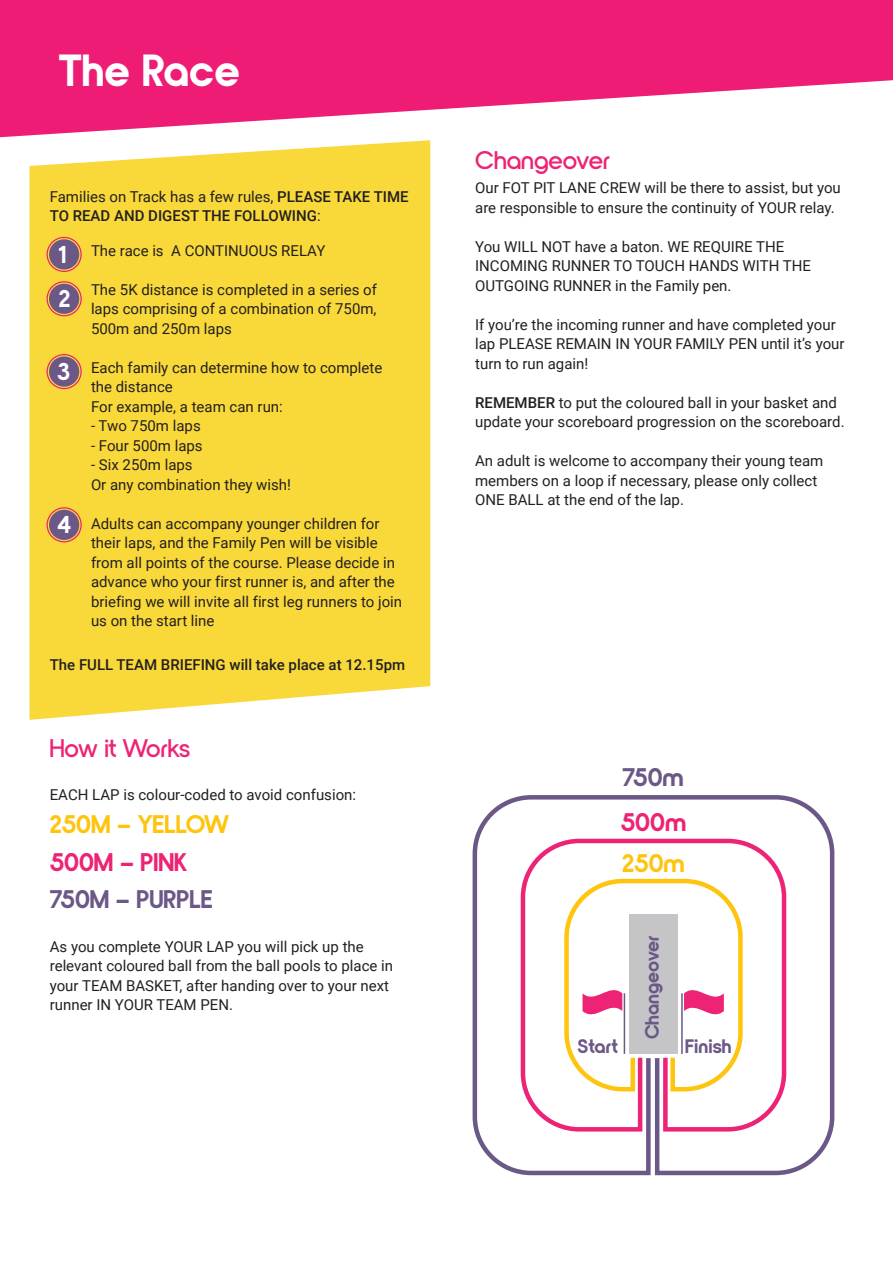
<style>
.page{position:relative;width:893px;height:1263px;background:#fff}
.page>*{position:absolute;margin:0;border:0;box-sizing:border-box;transform-origin:0 0}
.t1{font:700 45px "Nordique Pro";color:#fff}
.t2{font:700 25.5px "Nordique Pro";color:#fec40e}
.t3{font:700 25.5px "Nordique Pro";color:#6b5887}
.t4{font:700 25.5px "Nordique Pro";color:#ed2375}
.t5{font:600 25.5px "Nordique Pro";letter-spacing:-.02em;color:#ed2375}
.t6{font:600 25.5px "Nordique Pro";color:#ed2375}
.t7{font:700 24.3px/44.4px "Nordique Pro";color:#fff}
.t8{font:700 19.5px "Nordique Pro";color:#6b5887}
.t9{font:15px/19.5px "Roboto";color:#231f20}
.t10{font:500 15px/19.5px "Roboto";color:#231f20}
.s1{font-weight:400}
.s2{font-weight:500}
</style>
<div class="page">
<div style="left:30px;top:140px;width:400px;height:580px;background:#f9d93a"></div>
<svg style="left:0;top:0;width:893px;height:137px;fill:#ee1c74"></svg>
<svg style="left:47px;top:237px;width:35px;height:35px"></svg>
<svg style="left:48px;top:238px;width:32px;height:33px"></svg>
<div style="left:49px;top:239px;width:30px;height:30px;background:#6b5887;border-radius:50%"></div>
<svg style="left:47px;top:281px;width:35px;height:35px"></svg>
<svg style="left:48px;top:282px;width:32px;height:33px"></svg>
<div style="left:49px;top:284px;width:30px;height:30px;background:#6b5887;border-radius:50%"></div>
<svg style="left:47px;top:354px;width:35px;height:35px"></svg>
<svg style="left:48px;top:355px;width:32px;height:33px"></svg>
<div style="left:49px;top:356px;width:30px;height:31px;background:#6b5887;border-radius:50%"></div>
<svg style="left:47px;top:507px;width:35px;height:35px"></svg>
<svg style="left:48px;top:508px;width:32px;height:33px"></svg>
<div style="left:49px;top:510px;width:30px;height:30px;background:#6b5887;border-radius:50%"></div>
<svg style="left:472px;top:795px;width:363px;height:381px"></svg>
<svg style="left:518px;top:836px;width:270px;height:298px"></svg>
<svg style="left:562px;top:876px;width:183px;height:218px"></svg>
<h1 class="t1" style="left:59px;top:44px;width:182px">The Race</h1>
<p class="t10" style="left:50px;top:186px;width:360px"><span class="s1">Families on Track has a few rules,</span> PLEASE TAKE TIME<br>TO READ AND DIGEST THE FOLLOWING<span class="s1">:</span></p>
<h3 class="t7" style="left:59px;top:232px;width:13px">1<br>2</h3>
<h3 class="t7" style="left:57px;top:349px;width:14px">3</h3>
<h3 class="t7" style="left:57px;top:503px;width:15px">4</h3>
<p class="t9" style="left:91px;top:240px;width:236px">The race is A CONTINUOUS RELAY</p>
<p class="t9" style="left:91px;top:279px;width:287px;text-align:justify">The 5K distance is completed in a series of laps comprising of a combination of 750m, 500m and 250m laps</p>
<p class="t9" style="left:91px;top:357px;width:293px">Each family can determine how to complete the distance<br>For example, a team can run:</p>
<p class="t9" style="left:91px;top:416px;width:111px">- Two 750m laps</p>
<p class="t9" style="left:91px;top:435px;width:113px">- Four 500m laps</p>
<p class="t9" style="left:91px;top:455px;width:202px">- Six 250m laps<br>Or any combination they wish!</p>
<p class="t9" style="left:91px;top:513px;width:313px">Adults can accompany younger children for their laps, and the Family Pen will be visible from all points of the course. Please decide in advance who your first runner is, and after the briefing we will invite all first leg runners to join us on the start line</p>
<p class="t10" style="left:50px;top:654px;width:357px">The FULL TEAM BRIEFING will take place at 12.15pm</p>
<h2 class="t5" style="left:50px;top:733px;width:142px">How it Works</h2>
<p class="t9" style="left:50px;top:784px;width:308px">EACH LAP is colour-coded to avoid confusion:</p>
<h2 class="t2" style="left:50px;top:809px;width:181px">250M – YELLOW</h2>
<h2 class="t4" style="left:50px;top:847px;width:139px">500M – PINK</h2>
<h2 class="t3" style="left:50px;top:884px;width:164px">750M – PURPLE</h2>
<p class="t9" style="left:50px;top:936px;width:345px">As you complete YOUR LAP you will pick up the relevant coloured ball from the ball pools to place in your TEAM BASKET, after handing over to your next runner IN YOUR TEAM PEN.</p>
<h2 class="t6" style="left:475px;top:145px;width:137px">Changeover</h2>
<p class="t9" style="left:475px;top:177px;width:367px">Our FOT PIT LANE CREW will be there to assist, but you are responsible to ensure the continuity of YOUR relay.</p>
<p class="t9" style="left:475px;top:236px;width:337px">You WILL NOT have a baton. WE REQUIRE THE<br>INCOMING RUNNER TO TOUCH HANDS WITH THE<br>OUTGOING RUNNER in the Family pen.</p>
<p class="t9" style="left:475px;top:314px;width:371px">If you’re the incoming runner and have completed your lap PLEASE REMAIN IN YOUR FAMILY PEN until it’s your turn to run again!</p>
<p class="t9" style="left:475px;top:392px;width:371px"><span class="s2">REMEMBER</span> to put the coloured ball in your basket and update your scoreboard progression on the scoreboard.</p>
<p class="t9" style="left:475px;top:450px;width:350px">An adult is welcome to accompany their young team members on a loop if necessary, please only collect<br>ONE BALL at the end of the lap.</p>
<h2 class="t3" style="left:622px;top:763px;width:63px">750m</h2>
<h2 class="t4" style="left:621px;top:807px;width:67px">500m</h2>
<h2 class="t2" style="left:622px;top:848px;width:64px">250m</h2>
<h3 class="t8" style="left:641px;top:1039px;width:105px;rotate:-90deg">Changeover</h3>
<h3 class="t8" style="left:578px;top:1035px;width:42px">Start</h3>
<h3 class="t8" style="left:685px;top:1035px;width:48px">Finish</h3>
</div>
